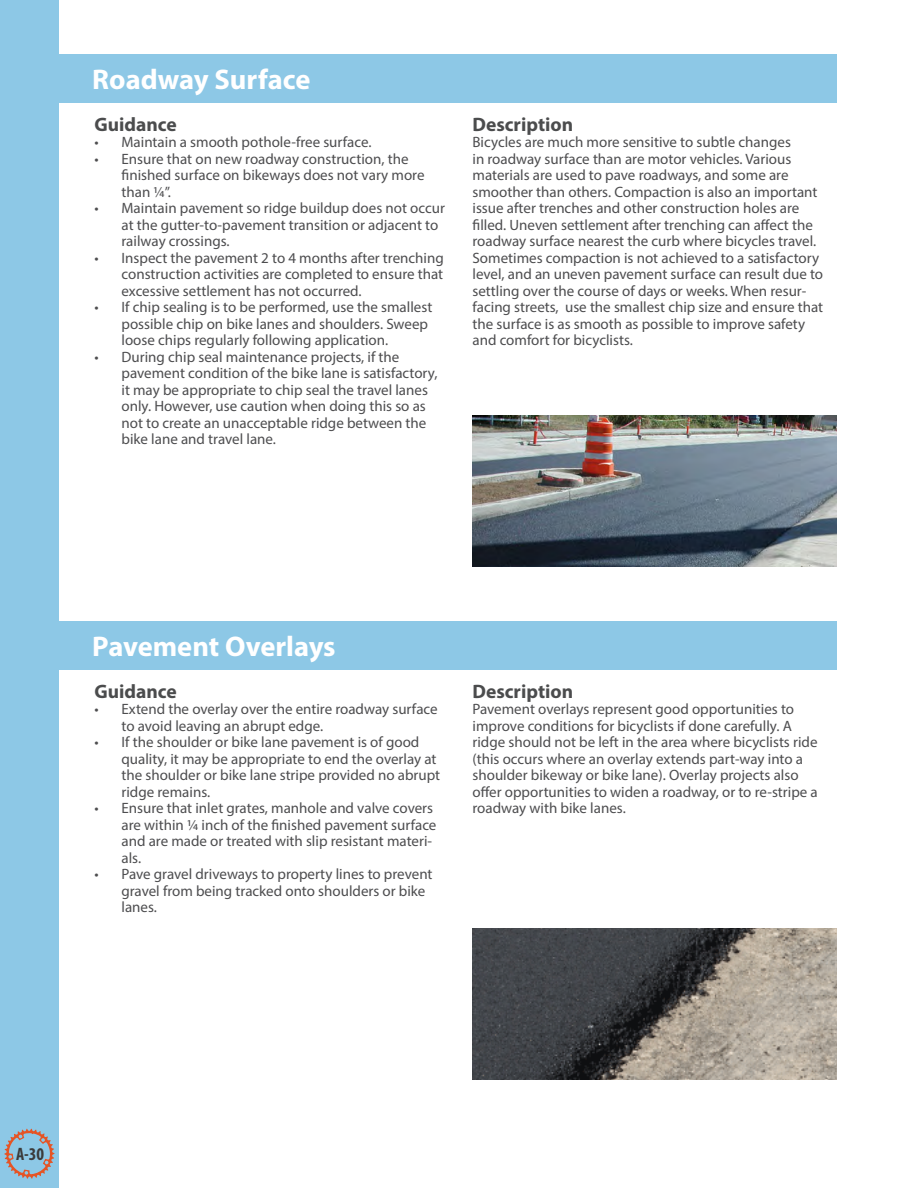
<style>
.page{position:relative;width:918px;height:1188px;background:#fff}
.page>*{position:absolute;margin:0;border:0;box-sizing:border-box;transform-origin:0 0}
.DG_TreatmentName{font:700 28.5px "Myriad Pro";color:#fff}
.DG_Element_Heading{font:700 19.5px "Myriad Pro";color:#4b4c4d}
.t1{font:700 condensed 18px "Myriad Pro";color:#3b3b3b}
.DG_Normal{font:15px/16.5px "Myriad Pro";color:#4d4d4f}
</style>
<div class="page">
<div style="left:0;top:0;width:58px;height:1188px;background:#8dc8e6"></div>
<svg style="left:4px;top:1129px;width:51px;height:50px"></svg>
<div style="left:56px;top:621px;width:781px;height:48px;background:#8dc8e6"></div>
<div style="left:56px;top:54px;width:781px;height:48px;background:#8dc8e6"></div>
<img style="left:472px;top:416px;width:365px;height:151px">
<img style="left:472px;top:929px;width:365px;height:151px">
<p class="DG_TreatmentName" style="left:92px;top:61px;width:220px">Roadway Surface</p>
<p class="DG_Element_Heading" style="left:94px;top:111px;width:84px">Guidance</p>
<p class="DG_Normal" style="left:94px;top:133px;width:279px">• Maintain a smooth pothole-free surface.</p>
<p class="DG_Normal" style="left:122px;top:150px;width:305px;text-indent:-27px">• Ensure that on new roadway construction, the finished surface on bikeways does not vary more than ¼”.</p>
<p class="DG_Normal" style="left:122px;top:199px;width:325px;text-indent:-27px">• Maintain pavement so ridge buildup does not occur at the gutter-to-pavement transition or adjacent to railway crossings.</p>
<p class="DG_Normal" style="left:122px;top:249px;width:324px;text-align:justify;text-indent:-27px">• Inspect the pavement 2 to 4 months after trenching construction activities are completed to ensure that excessive settlement has not occurred.</p>
<p class="DG_Normal" style="left:122px;top:298px;width:312px;text-indent:-27px">• If chip sealing is to be performed, use the smallest possible chip on bike lanes and shoulders. Sweep loose chips regularly following application.</p>
<p class="DG_Normal" style="left:122px;top:348px;width:318px;text-indent:-27px">• During chip seal maintenance projects, if the pavement condition of the bike lane is satisfactory, it may be appropriate to chip seal the travel lanes only. However, use caution when doing this so as not to create an unacceptable ridge between the bike lane and travel lane.</p>
<p class="DG_Element_Heading" style="left:472px;top:111px;width:102px">Description</p>
<p class="DG_Normal" style="left:472px;top:133px;width:352px">Bicycles are much more sensitive to subtle changes<br>in roadway surface than are motor vehicles. Various materials are used to pave roadways, and some are smoother than others. Compaction is also an important issue after trenches and other construction holes are filled. Uneven settlement after trenching can affect the roadway surface nearest the curb where bicycles travel.<br>Sometimes compaction is not achieved to a satisfactory level, and an uneven pavement surface can result due to settling over the course of days or weeks. When resur&shy;facing streets, use the smallest chip size and ensure that the surface is as smooth as possible to improve safety and comfort for bicyclists.</p>
<p class="DG_TreatmentName" style="left:92px;top:628px;width:245px">Pavement Overlays</p>
<p class="DG_Element_Heading" style="left:94px;top:678px;width:84px">Guidance</p>
<p class="DG_Normal" style="left:122px;top:700px;width:318px;text-indent:-27px">• Extend the overlay over the entire roadway surface to avoid leaving an abrupt edge.</p>
<p class="DG_Normal" style="left:122px;top:733px;width:320px;text-indent:-27px">• If the shoulder or bike lane pavement is of good quality, it may be appropriate to end the overlay at the shoulder or bike lane stripe provided no abrupt ridge remains.</p>
<p class="DG_Normal" style="left:122px;top:799px;width:317px;text-indent:-27px">• Ensure that inlet grates, manhole and valve covers are within ¼ inch of the finished pavement surface and are made or treated with slip resistant materi&shy;als.</p>
<p class="DG_Normal" style="left:122px;top:865px;width:313px;text-indent:-27px">• Pave gravel driveways to property lines to prevent gravel from being tracked onto shoulders or bike lanes.</p>
<p class="DG_Element_Heading" style="left:472px;top:678px;width:102px">Description</p>
<p class="DG_Normal" style="left:472px;top:700px;width:347px">Pavement overlays represent good opportunities to improve conditions for bicyclists if done carefully. A ridge should not be left in the area where bicyclists ride (this occurs where an overlay extends part-way into a shoulder bikeway or bike lane). Overlay projects also offer opportunities to widen a roadway, or to re-stripe a roadway with bike lanes.</p>
<p class="t1" style="left:16px;top:1143px;width:30px">A-30</p>
</div>
